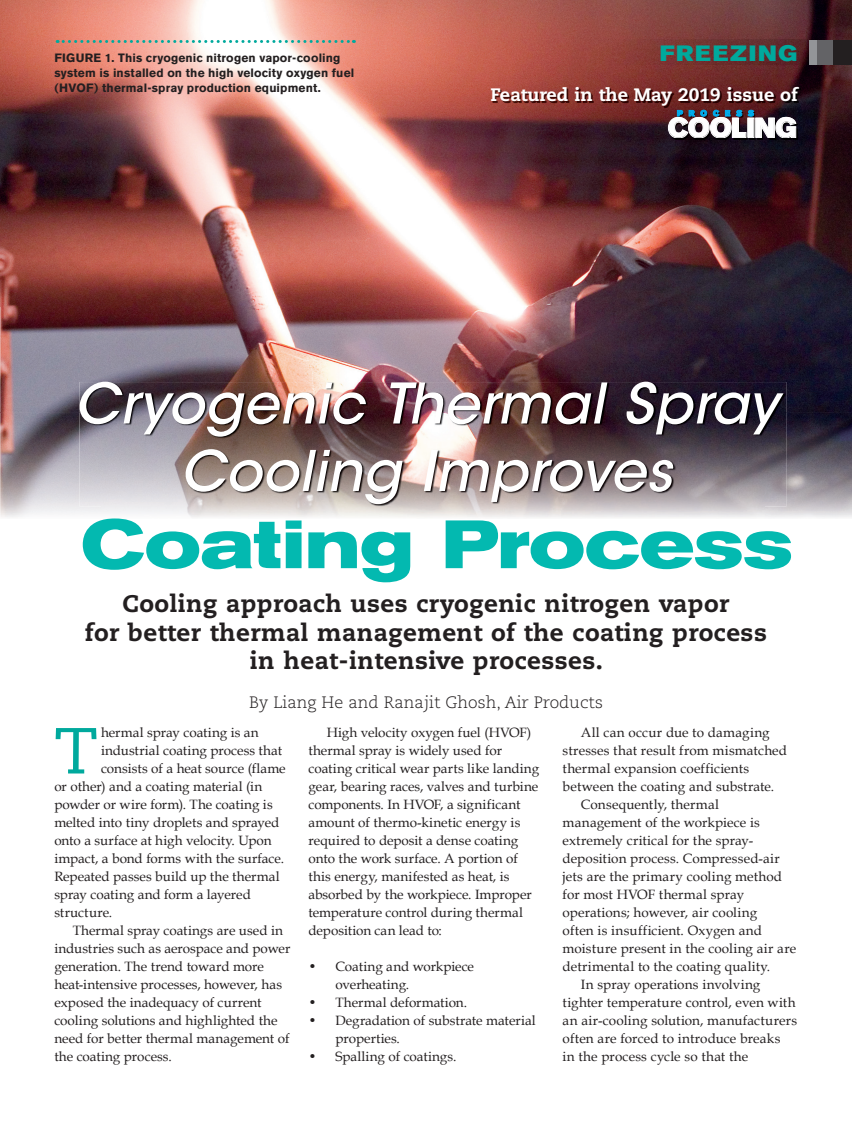
<style>
.page{position:relative;width:852px;height:1134px;background:#fff}
.page>*{position:absolute;margin:0;border:0;box-sizing:border-box;transform-origin:0 0}
.t1{font:700 expanded 67.5px "Akzidenz Grotesk BE";color:#03b9b0}
.t2{font:64.95px "Caecilia";color:#00a99d}
.t3{font:55.5px/67.5px "ITC Avant Garde MM Oblique 445 750";letter-spacing:.01em;color:#fff;text-align:center}
.t4{font:27.3px "Akzidenz Grotesk BE Super";letter-spacing:-.015em;color:#fff}
.t5{font:800 24px/28.8px "Caecilia";letter-spacing:.02em;color:#231f20;text-align:center}
.t6{font:22.05px "Akzidenz Grotesk BE Super";letter-spacing:.085em;color:#00a99d;scale:1.1 1}
.t7{font:800 18px "Caecilia";color:#fff}
.t8{font:300 16.5px "Caecilia";color:#231f20}
.t9{font:13.5px/18px "Book Antiqua";color:#231f20}
.t10{font:13.5px "Book Antiqua";letter-spacing:.02em;color:#231f20}
.t11{font:700 12px/15px "Akzidenz Grotesk BE";letter-spacing:.015em;color:#231f20}
.t12{font:7.95px "Akzidenz Grotesk BE Super";letter-spacing:.75em;color:#00aeef}
</style>
<div class="page">
<img style="left:0;top:0;width:851px;height:412px">
<img style="left:0;top:412px;width:101px;height:105px">
<img style="left:763px;top:412px;width:88px;height:106px">
<img style="left:597px;top:40px;width:212px;height:25px">
<div style="left:821px;top:40px;width:30px;height:25px;background:#231f20"></div>
<div style="left:816px;top:40px;width:15px;height:25px;background:#636366"></div>
<div style="left:809px;top:40px;width:7px;height:25px;background:#939598"></div>
<img style="left:79px;top:382px;width:706px;height:125px">
<svg style="left:403px;top:501px;width:16px;height:1px"></svg>
<svg style="left:57px;top:40px;width:297px;height:3px"></svg>
<img style="left:492px;top:88px;width:307px;height:19px">
<img style="left:669px;top:111px;width:128px;height:28px">
<p class="t11" style="left:54px;top:51px;width:301px">FIGURE 1. This cryogenic nitrogen vapor-cooling system is installed on the high velocity oxygen fuel (HVOF) thermal-spray production equipment.</p>
<h3 class="t6" style="left:659px;top:40px;width:126px">FREEZING</h3>
<h3 class="t7" style="left:490px;top:83px;width:308px">Featured in the May 2019 issue of</h3>
<h3 class="t4" style="left:667px;top:112px;width:130px">COOLING</h3>
<p class="t12" style="left:676px;top:109px;width:78px">PROCESS</p>
<h3 class="t3" style="left:74px;top:369px;width:705px">Cryogenic Thermal Spray<br>Cooling Improves</h3>
<h1 class="t1" style="left:81px;top:506px;width:712px">Coating Process</h1>
<h3 class="t5" style="left:85px;top:589px;width:683px">Cooling approach uses cryogenic nitrogen vapor<br>for better thermal management of the coating process in heat-intensive processes.</h3>
<p class="t8" style="left:249px;top:693px;width:355px">By Liang He and Ranajit Ghosh, Air Products</p>
<h2 class="t2" style="left:54px;top:713px;width:45px">T</h2>
<p class="t9" style="left:101px;top:724px;width:159px">hermal spray coating is an</p>
<p class="t9" style="left:101px;top:742px;width:182px">industrial coating process that</p>
<p class="t9" style="left:101px;top:760px;width:186px">consists of a heat source (flame</p>
<p class="t9" style="left:54px;top:778px;width:209px">or other) and a coating material (in</p>
<p class="t9" style="left:54px;top:796px;width:220px">powder or wire form). The coating is</p>
<p class="t9" style="left:54px;top:814px;width:226px">melted into tiny droplets and sprayed</p>
<p class="t9" style="left:54px;top:832px;width:219px">onto a surface at high velocity. Upon</p>
<p class="t9" style="left:54px;top:850px;width:231px">impact, a bond forms with the surface.</p>
<p class="t9" style="left:54px;top:868px;width:227px">Repeated passes build up the thermal</p>
<p class="t9" style="left:54px;top:886px;width:198px">spray coating and form a layered</p>
<p class="t9" style="left:54px;top:904px;width:59px">structure.</p>
<p class="t9" style="left:73px;top:922px;width:212px">Thermal spray coatings are used in</p>
<p class="t9" style="left:54px;top:940px;width:237px">industries such as aerospace and power</p>
<p class="t9" style="left:54px;top:958px;width:211px">generation. The trend toward more</p>
<p class="t9" style="left:54px;top:976px;width:229px">heat-intensive processes, however, has</p>
<p class="t9" style="left:54px;top:994px;width:209px">exposed the inadequacy of current</p>
<p class="t9" style="left:54px;top:1012px;width:224px">cooling solutions and highlighted the</p>
<p class="t9" style="left:54px;top:1030px;width:237px">need for better thermal management of</p>
<p class="t9" style="left:54px;top:1048px;width:119px">the coating process.</p>
<p class="t9" style="left:308px;top:724px;width:232px;text-indent:18px">High velocity oxygen fuel (HVOF) thermal spray is widely used for coating critical wear parts like landing gear, bearing races, valves and turbine components. In HVOF, a significant amount of thermo-kinetic energy is required to deposit a dense coating onto the work surface. A portion of this energy, manifested as heat, is absorbed by the workpiece. Improper temperature control during thermal deposition can lead to:</p>
<p class="t9" style="left:335px;top:958px;width:140px;text-indent:-27px">• Coating and workpiece overheating.</p>
<p class="t9" style="left:308px;top:994px;width:160px">• Thermal deformation.</p>
<p class="t9" style="left:335px;top:1012px;width:202px;text-indent:-27px">• Degradation of substrate material properties.</p>
<p class="t9" style="left:308px;top:1048px;width:149px">• Spalling of coatings.</p>
<p class="t10" style="left:580px;top:724px;width:190px">All can occur due to damaging</p>
<p class="t9" style="left:562px;top:742px;width:226px">stresses that result from mismatched</p>
<p class="t9" style="left:562px;top:760px;width:188px">thermal expansion coefficients</p>
<p class="t9" style="left:562px;top:778px;width:213px">between the coating and substrate.</p>
<p class="t9" style="left:580px;top:796px;width:139px">Consequently, thermal</p>
<p class="t9" style="left:562px;top:814px;width:199px">management of the workpiece is</p>
<p class="t9" style="left:562px;top:832px;width:192px">extremely critical for the spray-</p>
<p class="t9" style="left:562px;top:850px;width:218px">deposition process. Compressed-air</p>
<p class="t9" style="left:562px;top:868px;width:221px">jets are the primary cooling method</p>
<p class="t9" style="left:562px;top:886px;width:183px">for most HVOF thermal spray</p>
<p class="t9" style="left:562px;top:904px;width:196px">operations; however, air cooling</p>
<p class="t9" style="left:562px;top:922px;width:201px">often is insufficient. Oxygen and</p>
<p class="t9" style="left:562px;top:940px;width:235px">moisture present in the cooling air are</p>
<p class="t9" style="left:562px;top:958px;width:209px">detrimental to the coating quality.</p>
<p class="t9" style="left:580px;top:976px;width:181px">In spray operations involving</p>
<p class="t9" style="left:562px;top:994px;width:234px">tighter temperature control, even with</p>
<p class="t9" style="left:562px;top:1012px;width:236px">an air-cooling solution, manufacturers</p>
<p class="t9" style="left:562px;top:1030px;width:219px">often are forced to introduce breaks</p>
<p class="t9" style="left:562px;top:1048px;width:187px">in the process cycle so that the</p>
</div>
